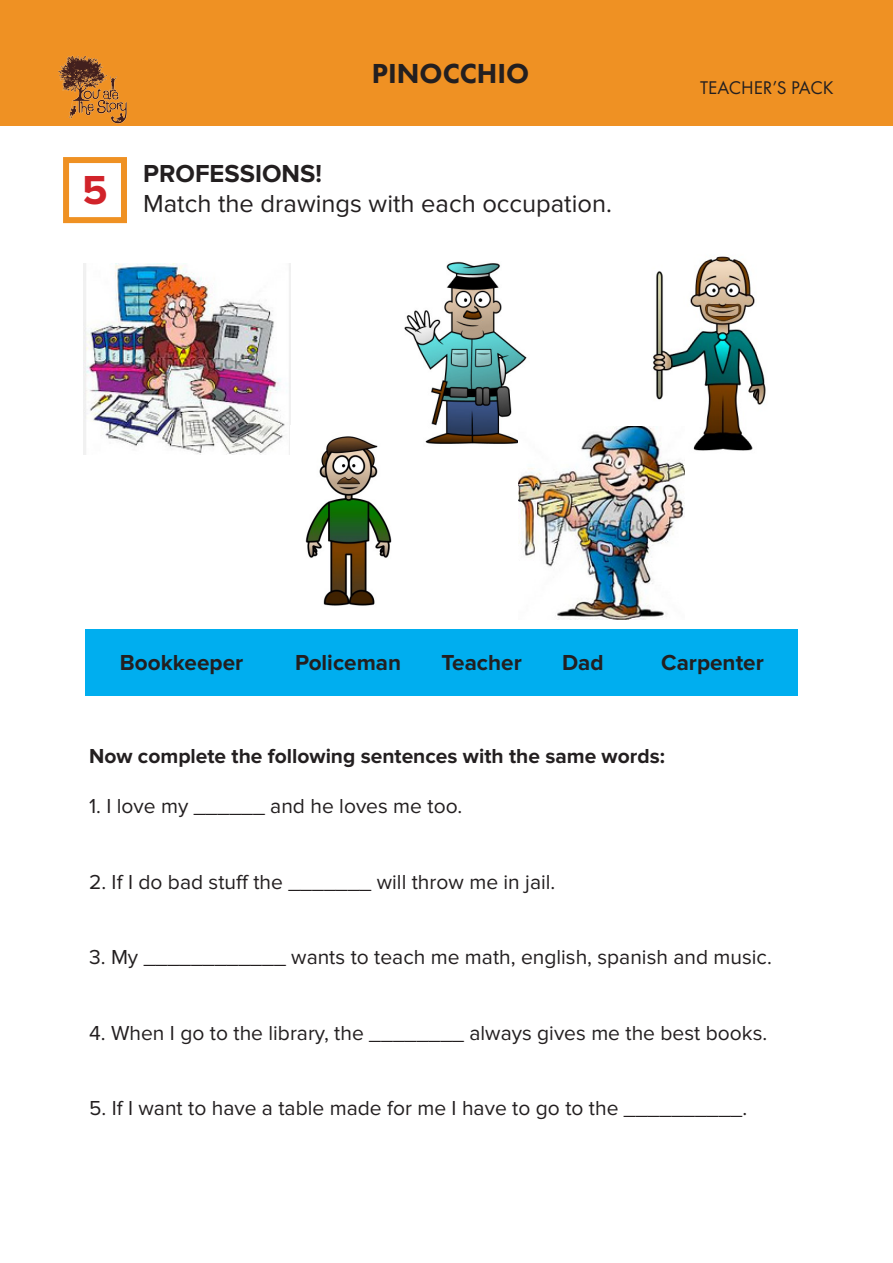
<style>
.page{position:relative;width:893px;height:1263px;background:#fff}
.page>*{position:absolute;margin:0;border:0;box-sizing:border-box;transform-origin:0 0}
.t1{font:700 42px "Proxima Nova";color:#d1232a}
.t2{font:800 31.8px "Futura PT";color:#231f20}
.t3{font:800 28.5px "Futura PT";color:#231f20}
.t4{font:25.5px "Proxima Nova";color:#231f20}
.t5{font:700 25.5px "Proxima Nova";color:#231f20}
.t6{font:700 22.5px "Proxima Nova";color:#231f20}
.t7{font:21px "Proxima Nova";color:#231f20}
.t8{font:700 21px "Proxima Nova";color:#231f20}
.t9{font:19.05px "Futura PT";color:#231f20}
</style>
<div class="page">
<div style="left:0;top:0;width:893px;height:125px;background:#ef9123"></div>
<img style="left:54px;top:55px;width:78px;height:71px">
<div style="left:85px;top:630px;width:713px;height:66px;background:#00aeef"></div>
<div style="left:63px;top:157px;width:64px;height:66px;border:6px solid #ef9123"></div>
<img style="left:83px;top:264px;width:207px;height:190px">
<img style="left:404px;top:261px;width:123px;height:183px">
<img style="left:632px;top:256px;width:134px;height:195px">
<img style="left:305px;top:425px;width:101px;height:181px">
<img style="left:519px;top:427px;width:165px;height:192px">
<p class="t1" style="left:82px;top:166px;width:27px">5</p>
<h3 class="t3" style="left:372px;top:56px;width:159px">PINOCCHIO</h3>
<p class="t9" style="left:700px;top:70px;width:135px">TEACHER’S PACK</p>
<h2 class="t2" style="left:317px;top:62px;width:260px">THREE LITTLE PIGS</h2>
<p class="t5" style="left:143px;top:159px;width:180px">PROFESSIONS!</p>
<p class="t4" style="left:143px;top:189px;width:470px">Match the drawings with each occupation.</p>
<p class="t6" style="left:120px;top:649px;width:125px">Bookkeeper</p>
<p class="t6" style="left:295px;top:649px;width:108px">Policeman</p>
<p class="t6" style="left:441px;top:649px;width:82px">Teacher</p>
<p class="t6" style="left:562px;top:649px;width:43px">Dad</p>
<p class="t6" style="left:661px;top:649px;width:104px">Carpenter</p>
<p class="t8" style="left:89px;top:743px;width:577px">Now complete the following sentences with the same words:</p>
<p class="t7" style="left:89px;top:794px;width:375px">1. I love my ______ and he loves me too.</p>
<p class="t7" style="left:89px;top:869px;width:468px">2. If I do bad stuff the _______ will throw me in jail.</p>
<p class="t7" style="left:89px;top:945px;width:684px">3. My ____________ wants to teach me math, english, spanish and music.</p>
<p class="t7" style="left:89px;top:1021px;width:680px">4. When I go to the library, the ________ always gives me the best books.</p>
<p class="t7" style="left:89px;top:1096px;width:660px">5. If I want to have a table made for me I have to go to the __________.</p>
</div>
